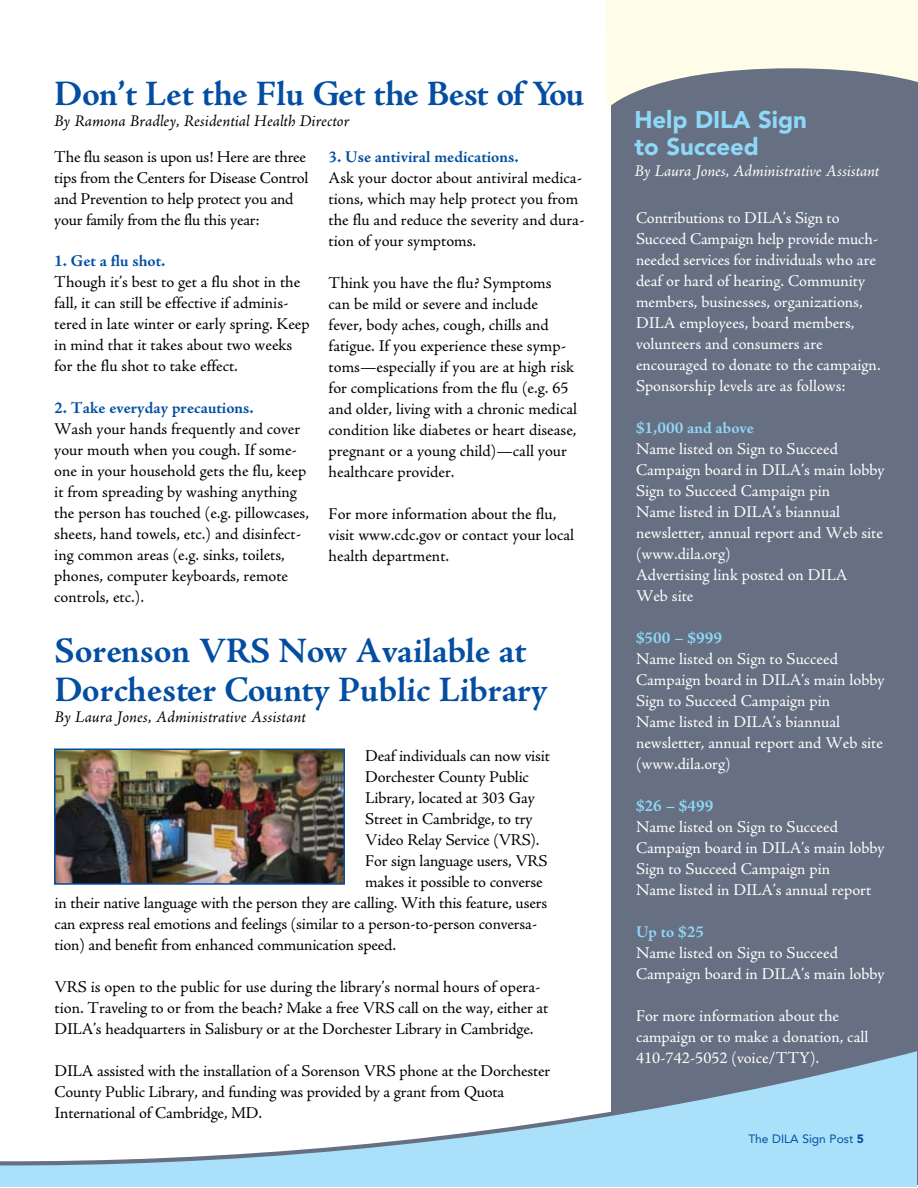
<style>
.page{position:relative;width:918px;height:1188px;background:#fff}
.page>*{position:absolute;margin:0;border:0;box-sizing:border-box;transform-origin:0 0}
.t1{font:700 36px/39px "Adobe Jenson Pro";color:#034ea2}
.t2{font:900 24px/27px "Avenir LT Std";letter-spacing:-.005em;color:#8ed8f8}
.t3{font:16.5px/21px "Adobe Jenson Pro";color:#000}
.t4{font:16.5px/21px "Adobe Jenson Pro";color:#fff}
.t5{font:italic 16.5px "Adobe Jenson Pro";color:#000}
.t6{font:700 16.5px "Adobe Jenson Pro";color:#034ea2}
.t7{font:700 16.5px "Adobe Jenson Pro";color:#8ed8f8}
.t8{font:italic 16.5px "Adobe Jenson Pro";letter-spacing:-.01em;color:#fff}
.t9{font:12px "Avenir LT Std";color:#034ea2}
.s1{font-weight:900}
</style>
<div class="page">
<div style="left:572px;top:0;width:346px;height:1185px;background:#676f82"></div>
<div style="left:0;top:0;width:611px;height:1188px;background:#fff"></div>
<svg style="left:606px;top:0;width:312px;height:109px"></svg>
<svg style="left:0;top:1051px;width:917px;height:136px"></svg>
<img style="left:57px;top:751px;width:285px;height:131px">
<div style="left:54px;top:748px;width:291px;height:137px;border:2px solid #034ea2"></div>
<h1 class="t1" style="left:54px;top:75px;width:532px">Don’t Let the Flu Get the Best of You</h1>
<p class="t5" style="left:54px;top:112px;width:297px">By Ramona Bradley, Residential Health Director</p>
<p class="t3" style="left:54px;top:147px;width:256px">The flu season is upon us! Here are three tips from the Centers for Disease Control and Prevention to help protect you and your family from the flu this year:</p>
<p class="t6" style="left:54px;top:251px;width:113px">1. Get a flu shot.</p>
<p class="t3" style="left:54px;top:271px;width:257px">Though it’s best to get a flu shot in the fall, it can still be effective if adminis&shy;tered in late winter or early spring. Keep in mind that it takes about two weeks for the flu shot to take effect.</p>
<p class="t6" style="left:54px;top:398px;width:201px">2. Take everyday precautions.</p>
<p class="t3" style="left:54px;top:418px;width:256px">Wash your hands frequently and cover your mouth when you cough. If some&shy;one in your household gets the flu, keep it from spreading by washing anything the person has touched (e.g. pillowcases, sheets, hand towels, etc.) and disinfect&shy;ing common areas (e.g. sinks, toilets, phones, computer keyboards, remote controls, etc.).</p>
<p class="t6" style="left:329px;top:147px;width:191px">3. Use antiviral medications.</p>
<p class="t3" style="left:329px;top:168px;width:257px">Ask your doctor about antiviral medica&shy;tions, which may help protect you from the flu and reduce the severity and dura&shy;tion of your symptoms.</p>
<p class="t3" style="left:329px;top:273px;width:250px">Think you have the flu? Symptoms can be mild or severe and include<br>fever, body aches, cough, chills and fatigue. If you experience these symp&shy;toms—especially if you are at high risk for complications from the flu (e.g. 65 and older, living with a chronic medical condition like diabetes or heart disease, pregnant or a young child)—call your healthcare provider.</p>
<p class="t3" style="left:329px;top:504px;width:247px">For more information about the flu, visit www.cdc.gov or contact your local health department.</p>
<h1 class="t1" style="left:55px;top:632px;width:494px">Sorenson VRS Now Available at<br>Dorchester County Public Library</h1>
<p class="t5" style="left:55px;top:707px;width:253px">By Laura Jones, Administrative Assistant</p>
<p class="t3" style="left:365px;top:746px;width:186px">Deaf individuals can now visit</p>
<p class="t3" style="left:365px;top:767px;width:165px">Dorchester County Public</p>
<p class="t3" style="left:365px;top:788px;width:171px">Library, located at 303 Gay</p>
<p class="t3" style="left:365px;top:809px;width:169px">Street in Cambridge, to try</p>
<p class="t3" style="left:365px;top:830px;width:176px">Video Relay Service (VRS).</p>
<p class="t3" style="left:365px;top:851px;width:184px">For sign language users, VRS</p>
<p class="t3" style="left:365px;top:872px;width:179px">makes it possible to converse</p>
<p class="t3" style="left:55px;top:893px;width:494px">in their native language with the person they are calling. With this feature, users</p>
<p class="t3" style="left:55px;top:914px;width:484px">can express real emotions and feelings (similar to a person-to-person conversa-</p>
<p class="t3" style="left:55px;top:935px;width:343px">tion) and benefit from enhanced communication speed.</p>
<p class="t3" style="left:55px;top:977px;width:495px">VRS is open to the public for use during the library’s normal hours of opera&shy;tion. Traveling to or from the beach? Make a free VRS call on the way, either at<br>DILA’s headquarters in Salisbury or at the Dorchester Library in Cambridge.</p>
<p class="t3" style="left:55px;top:1061px;width:497px">DILA assisted with the installation of a Sorenson VRS phone at the Dorchester<br>County Public Library, and funding was provided by a grant from Quota<br>International of Cambridge, MD.</p>
<h2 class="t2" style="left:634px;top:106px;width:174px">Help DILA Sign to Succeed</h2>
<p class="t8" style="left:634px;top:161px;width:246px">By Laura Jones, Administrative Assistant</p>
<p class="t4" style="left:636px;top:208px;width:246px">Contributions to DILA’s Sign to Succeed Campaign help provide much&shy;needed services for individuals who are deaf or hard of hearing. Community members, businesses, organizations, DILA employees, board members, volunteers and consumers are encouraged to donate to the campaign.<br>Sponsorship levels are as follows:</p>
<p class="t7" style="left:636px;top:419px;width:120px">$1,000 and above</p>
<p class="t4" style="left:636px;top:439px;width:250px">Name listed on Sign to Succeed<br>Campaign board in DILA’s main lobby<br>Sign to Succeed Campaign pin<br>Name listed in DILA’s biannual newsletter, annual report and Web site (www.dila.org)<br>Advertising link posted on DILA<br>Web site</p>
<p class="t7" style="left:636px;top:629px;width:88px">$500 – $999</p>
<p class="t4" style="left:636px;top:649px;width:250px">Name listed on Sign to Succeed<br>Campaign board in DILA’s main lobby<br>Sign to Succeed Campaign pin<br>Name listed in DILA’s biannual newsletter, annual report and Web site (www.dila.org)</p>
<p class="t7" style="left:636px;top:797px;width:79px">$26 – $499</p>
<p class="t4" style="left:636px;top:817px;width:250px">Name listed on Sign to Succeed<br>Campaign board in DILA’s main lobby<br>Sign to Succeed Campaign pin<br>Name listed in DILA’s annual report</p>
<p class="t7" style="left:636px;top:923px;width:70px">Up to $25</p>
<p class="t4" style="left:636px;top:943px;width:250px">Name listed on Sign to Succeed<br>Campaign board in DILA’s main lobby</p>
<p class="t4" style="left:636px;top:1006px;width:234px">For more information about the campaign or to make a donation, call<br>410-742-5052 (voice/TTY).</p>
<p class="t9" style="left:748px;top:1132px;width:117px">The DILA Sign Post <span class="s1">5</span></p>
</div>
